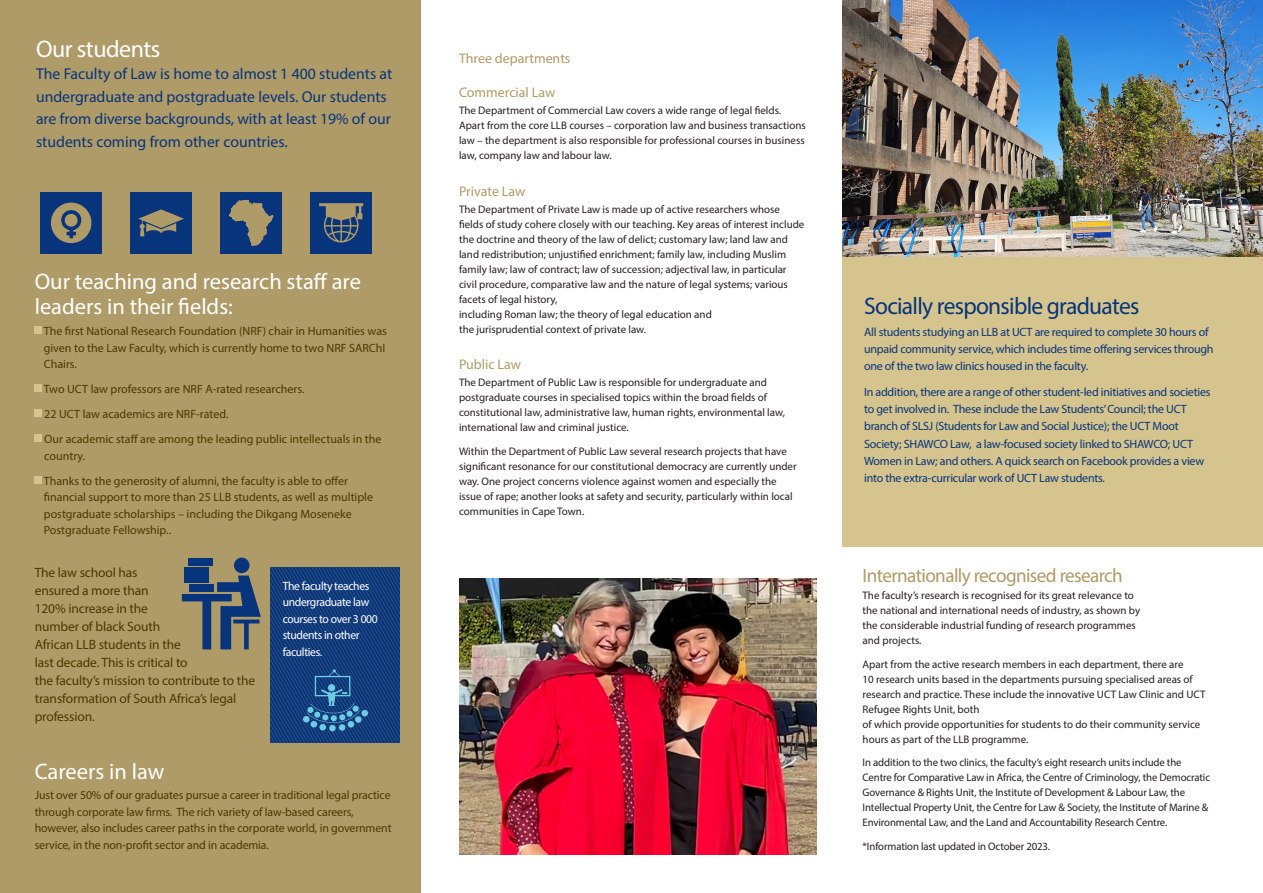
<style>
.page{position:relative;width:1263px;height:893px;background:#fff}
.page>*{position:absolute;margin:0;border:0;box-sizing:border-box;transform-origin:0 0}
.t1{font:24px "Myriad Pro";letter-spacing:-.03em;color:#08347b}
.description{font:24px "Myriad Pro";letter-spacing:-.02em;color:#fff}
.List_Paragraph{font:22.5px/25.5px "Myriad Pro";color:#fff}
.t2{font:19.5px "Myriad Pro";letter-spacing:-.03em;color:#ae9b68}
.Normal__Web{font:15.75px/22.5px "Myriad Pro";color:#08347b}
.Normal__Web-2{font:13.95px "Myriad Pro";color:#ae9b68}
.description-2{font:13.5px/18px "Myriad Pro";letter-spacing:-.01em;color:#4c3900}
.List_Paragraph-2{font:12px/16.5px "Myriad Pro";color:#4c3900}
.Normal__Web-3{font:12px/17.2px "Myriad Pro";letter-spacing:-.02em;color:#08347b}
.Normal__Web-4{font:12px/16.5px "Myriad Pro";letter-spacing:-.03em;color:#fff}
.Normal__Web-5{font:10.95px/15px "Myriad Pro";color:#231f20}
</style>
<div class="page">
<div style="left:0;top:0;width:421px;height:893px;background:#ae9b68"></div>
<div style="left:842px;top:0;width:421px;height:547px;background:#d5c48d"></div>
<div style="left:310px;top:192px;width:62px;height:62px;background:#08347b"></div>
<svg style="left:319px;top:203px;width:44px;height:40px"></svg>
<div style="left:40px;top:192px;width:62px;height:62px;background:#08347b"></div>
<svg style="left:51px;top:202px;width:41px;height:42px"></svg>
<div style="left:188px;top:559px;width:24px;height:7px;background:#08347b"></div>
<div style="left:184px;top:575px;width:24px;height:8px;background:#08347b"></div>
<div style="left:185px;top:567px;width:24px;height:7px;background:#08347b"></div>
<div style="left:234px;top:558px;width:15px;height:15px;background:#08347b;border-radius:50%"></div>
<svg style="left:182px;top:576px;width:79px;height:73px"></svg>
<img style="left:842px;top:0;width:421px;height:257px">
<img style="left:459px;top:578px;width:357px;height:277px">
<div style="left:220px;top:192px;width:62px;height:62px;background:#08347b"></div>
<svg style="left:229px;top:200px;width:44px;height:46px"></svg>
<div style="left:35px;top:326px;width:7px;height:8px;background:#d5c48d"></div>
<div style="left:35px;top:384px;width:7px;height:8px;background:#d5c48d"></div>
<div style="left:35px;top:409px;width:7px;height:8px;background:#d5c48d"></div>
<div style="left:35px;top:434px;width:7px;height:8px;background:#d5c48d"></div>
<div style="left:35px;top:476px;width:7px;height:7px;background:#d5c48d"></div>
<svg style="left:270px;top:567px;width:130px;height:176px;background:#164280"></svg>
<div style="left:130px;top:192px;width:62px;height:62px;background:#08347b"></div>
<svg style="left:138px;top:209px;width:46px;height:27px"></svg>
<p class="description" style="left:36px;top:34px;width:126px">Our students</p>
<p class="Normal__Web-2" style="left:459px;top:50px;width:113px">Three departments</p>
<p class="Normal__Web-2" style="left:459px;top:84px;width:98px">Commercial Law</p>
<p class="Normal__Web-5" style="left:459px;top:103px;width:348px">The Department of Commercial Law covers a wide range of legal fields.<br>Apart from the core LLB courses – corporation law and business transactions law – the department is also responsible for professional courses in business law, company law and labour law.</p>
<p class="Normal__Web-2" style="left:459px;top:182px;width:68px">Private Law</p>
<p class="Normal__Web-5" style="left:459px;top:202px;width:347px">The Department of Private Law is made up of active researchers whose fields of study cohere closely with our teaching. Key areas of interest include the doctrine and theory of the law of delict; customary law; land law and land redistribution; unjustified enrichment; family law, including Muslim family law; law of contract; law of succession; adjectival law, in particular civil procedure, comparative law and the nature of legal systems; various facets of legal history,<br>including Roman law; the theory of legal education and<br>the jurisprudential context of private law.</p>
<p class="Normal__Web-2" style="left:459px;top:356px;width:64px">Public Law</p>
<p class="Normal__Web-5" style="left:459px;top:375px;width:327px">The Department of Public Law is responsible for undergraduate and postgraduate courses in specialised topics within the broad fields of constitutional law, administrative law, human rights, environmental law, international law and criminal justice.</p>
<p class="Normal__Web-5" style="left:459px;top:444px;width:339px">Within the Department of Public Law several research projects that have significant resonance for our constitutional democracy are currently under way. One project concerns violence against women and especially the issue of rape; another looks at safety and security, particularly within local communities in Cape Town.</p>
<p class="Normal__Web" style="left:36px;top:63px;width:358px">The Faculty of Law is home to almost 1 400 students at undergraduate and postgraduate levels. Our students are from diverse backgrounds, with at least 19% of our students coming from other countries.</p>
<p class="List_Paragraph" style="left:35px;top:268px;width:328px">Our teaching and research staff are leaders in their fields:</p>
<p class="List_Paragraph-2" style="left:44px;top:323px;width:345px;text-align:justify">The first National Research Foundation (NRF) chair in Humanities was given to the Law Faculty, which is currently home to two NRF SARChI Chairs.</p>
<p class="List_Paragraph-2" style="left:44px;top:381px;width:262px">Two UCT law professors are NRF A-rated researchers.</p>
<p class="List_Paragraph-2" style="left:44px;top:406px;width:186px">22 UCT law academics are NRF-rated.</p>
<p class="List_Paragraph-2" style="left:44px;top:431px;width:339px">Our academic staff are among the leading public intellectuals in the country.</p>
<p class="List_Paragraph-2" style="left:44px;top:472px;width:331px">Thanks to the generosity of alumni, the faculty is able to offer financial support to more than 25 LLB students, as well as multiple postgraduate scholarships – including the Dikgang Moseneke Postgraduate Fellowship..</p>
<p class="description-2" style="left:35px;top:563px;width:222px">The law school has<br>ensured a more than<br>120% increase in the<br>number of black South<br>African LLB students in the<br>last decade. This is critical to<br>the faculty’s mission to contribute to the transformation of South Africa’s legal profession.</p>
<p class="t2" style="left:863px;top:563px;width:262px">Internationally recognised research</p>
<p class="t1" style="left:864px;top:291px;width:277px">Socially responsible graduates</p>
<p class="Normal__Web-3" style="left:864px;top:323px;width:351px">All students studying an LLB at UCT are required to complete 30 hours of unpaid community service, which includes time offering services through one of the two law clinics housed in the faculty.</p>
<p class="Normal__Web-3" style="left:864px;top:383px;width:348px">In addition, there are a range of other student-led initiatives and societies to get involved in. These include the Law Students’ Council; the UCT branch of SLSJ (Students for Law and Social Justice); the UCT Moot Society; SHAWCO Law, a law-focused society linked to SHAWCO; UCT Women in Law; and others. A quick search on Facebook provides a view into the extra-curricular work of UCT Law students.</p>
<p class="Normal__Web-4" style="left:283px;top:577px;width:97px">The faculty teaches undergraduate law courses to over 3 000 students in other faculties.</p>
<p class="Normal__Web-5" style="left:863px;top:588px;width:279px">The faculty’s research is recognised for its great relevance to the national and international needs of industry, as shown by the considerable industrial funding of research programmes and projects.</p>
<p class="Normal__Web-5" style="left:863px;top:657px;width:344px">Apart from the active research members in each department, there are<br>10 research units based in the departments pursuing specialised areas of research and practice. These include the innovative UCT Law Clinic and UCT Refugee Rights Unit, both<br>of which provide opportunities for students to do their community service hours as part of the LLB programme.</p>
<p class="Normal__Web-5" style="left:863px;top:755px;width:349px">In addition to the two clinics, the faculty’s eight research units include the Centre for Comparative Law in Africa, the Centre of Criminology, the Democratic Governance &amp; Rights Unit, the Institute of Development &amp; Labour Law, the Intellectual Property Unit, the Centre for Law &amp; Society, the Institute of Marine &amp; Environmental Law, and the Land and Accountability Research Centre.</p>
<p class="Normal__Web-5" style="left:863px;top:839px;width:189px">*Information last updated in October 2023.</p>
<p class="List_Paragraph" style="left:35px;top:758px;width:131px">Careers in law</p>
<p class="List_Paragraph-2" style="left:35px;top:787px;width:358px">Just over 50% of our graduates pursue a career in traditional legal practice through corporate law firms. The rich variety of law-based careers, however, also includes career paths in the corporate world, in government service, in the non-profit sector and in academia.</p>
</div>
